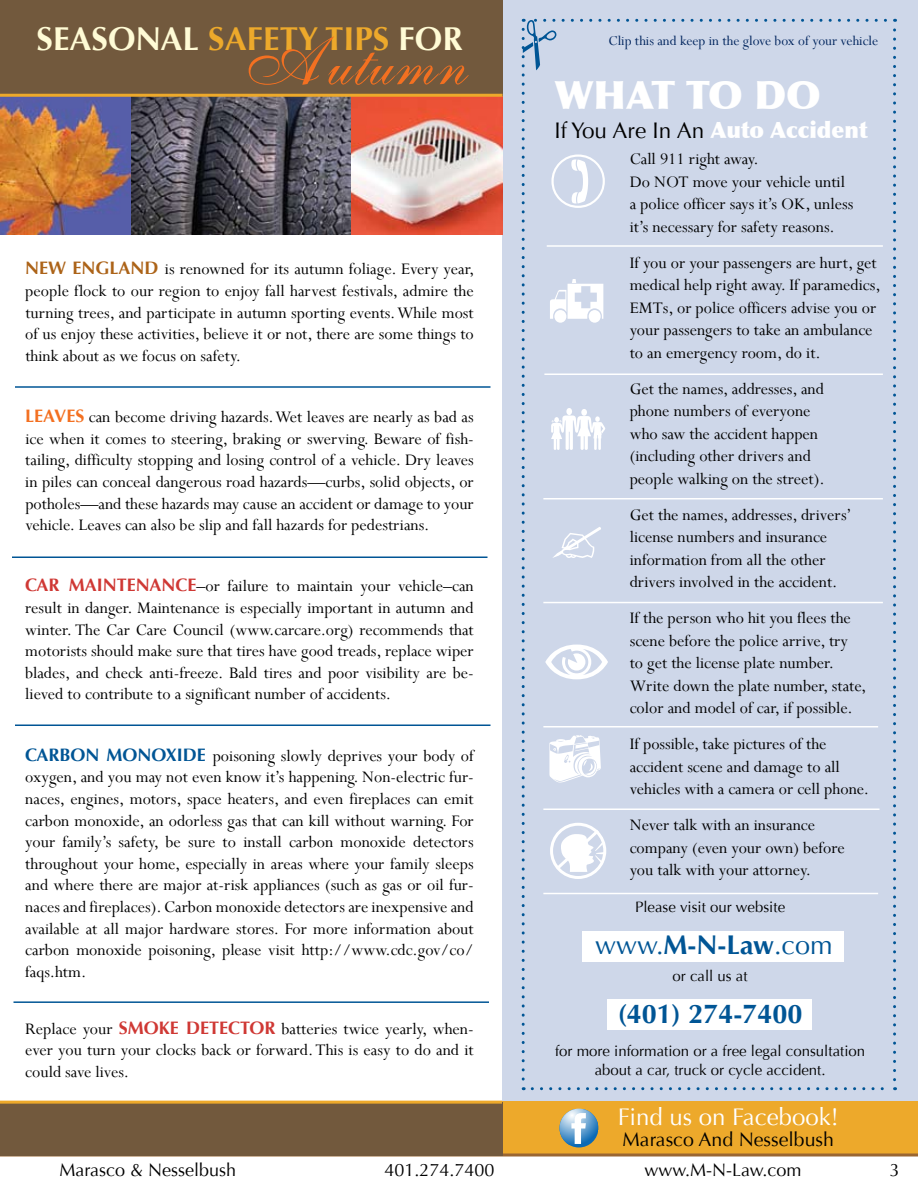
<style>
.page{position:relative;width:918px;height:1188px;background:#fff}
.page>*{position:absolute;margin:0;border:0;box-sizing:border-box;transform-origin:0 0}
.t1{font:84px "Sterling";letter-spacing:-.015em;color:#f37021}
.t2{font:900 39px "Optima";color:#fff}
.t3{font:700 33px "Optima";color:#fffbd5}
.t4{font:700 33px "Optima";color:#eda92b}
.t5{font:27px "Optima";color:#005595}
.t6{font:700 27px "Optima";color:#005595}
.t7{font:24px "Optima";color:#fff}
.t8{font:22.5px "Optima";color:#000}
.t9{font:19.5px "Optima";color:#000}
.t10{font:18px/21.6px "Perpetua";color:#000}
.t11{font:18px "Optima";color:#000}
.t12{font:700 18px "Optima";color:#ac6318}
.t13{font:700 18px "Optima";color:#cf3834}
.t14{font:700 18px "Optima";color:#005595}
.t15{font:15px/19.5px "Optima";color:#000;text-align:center}
.t16{font:15px "Perpetua";color:#00245d}
.s1{color:#eda92b}
.s2{color:#fffbd5}
.s3{font-family:"Optima";font-weight:700;color:#ac6318}
.s4{font-family:"Optima";font-weight:700;color:#f37021}
.s5{font-family:"Optima";font-weight:700;color:#cf3834}
.s6{font-family:"Optima";font-weight:700;color:#005595}
.s7{font-weight:900;color:#fff}
.s8{font-weight:700}
</style>
<div class="page">
<div style="left:502px;top:1094px;width:416px;height:60px;background:#eda92b"></div>
<div style="left:502px;top:0;width:416px;height:1101px;background:#ced7e9"></div>
<hr style="left:0;top:1154px;width:918px;height:2px;background:#9a6632">
<svg style="left:560px;top:1109px;width:38px;height:39px"></svg>
<svg style="left:571px;top:1113px;width:15px;height:31px"></svg>
<svg style="left:522px;top:19px;width:374px;height:1071px"></svg>
<hr style="left:15px;top:386px;width:475px;height:2px;background:#005595">
<hr style="left:12px;top:556px;width:476px;height:2px;background:#005595">
<hr style="left:15px;top:724px;width:475px;height:2px;background:#005595">
<hr style="left:14px;top:1001px;width:475px;height:2px;background:#005595">
<div style="left:0;top:1102px;width:502px;height:54px;background:#72593d"></div>
<img style="left:0;top:97px;width:351px;height:137px">
<img style="left:351px;top:97px;width:151px;height:137px">
<div style="left:0;top:0;width:502px;height:96px;background:#72593d"></div>
<hr style="left:0;top:94px;width:502px;height:3px;background:#eda92b">
<hr style="left:0;top:1101px;width:502px;height:3px;background:#eda92b">
<h3 class="t3" style="left:37px;top:19px;width:208px">SEASONAL <span class="s1">SAF</span></h3>
<h3 class="t4" style="left:263px;top:19px;width:201px">ETY TIPS <span class="s2">FOR</span></h3>
<h1 class="t1" style="left:253px;top:22px;width:219px">Autumn</h1>
<p class="t12" style="left:25px;top:258px;width:83px">NEW ENGLA</p>
<p class="t10" style="left:25px;top:258px;width:451px;text-align:justify;text-indent:105px"><span class="s3">ND</span> is renowned for its autumn foliage. Every year, people flock to our region to enjoy fall harvest festivals, admire the turning trees, and participate in autumn sporting events.While most of us enjoy these activities, believe it or not, there are some things to think about as we focus on safety.</p>
<p class="t10" style="left:25px;top:406px;width:450px;text-align:justify"><span class="s4">LEAVES</span> can become driving hazards.Wet leaves are nearly as bad as ice when it comes to steering, braking or swerving. Beware of fish&shy;tailing, difficulty stopping and losing control of a vehicle. Dry leaves in piles can conceal dangerous road hazards—curbs, solid objects, or potholes—and these hazards may cause an accident or damage to your vehicle. Leaves can also be slip and fall hazards for pedestrians.</p>
<p class="t10" style="left:25px;top:575px;width:450px;text-align:justify;text-indent:77px"><span class="s5">NT ENA NC E</span>–or failure to maintain your vehicle–can result in danger. Maintenance is especially important in autumn and winter. The Car Care Council (www.carcare.org) recommends that motorists should make sure that tires have good treads, replace wiper blades, and check anti-freeze. Bald tires and poor visibility are be&shy;lieved to contribute to a significant number of accidents.</p>
<p class="t13" style="left:25px;top:575px;width:56px">CAR MAI</p>
<p class="t10" style="left:25px;top:745px;width:450px;text-align:justify;text-indent:45px"><span class="s6">ON MONOXI DE</span> poisoning slowly deprives your body of oxygen, and you may not even know it’s happening. Non-electric fur&shy;naces, engines, motors, space heaters, and even fireplaces can emit carbon monoxide, an odorless gas that can kill without warning. For your family’s safety, be sure to install carbon monoxide detectors throughout your home, especially in areas where your family sleeps and where there are major at-risk appliances (such as gas or oil fur&shy;naces and fireplaces).Carbon monoxide detectors are inexpensive and available at all major hardware stores. For more information about carbon monoxide poisoning, please visit http://www.cdc.gov/co/ faqs.htm.</p>
<p class="t10" style="left:25px;top:1017px;width:450px;text-align:justify">Replace your <span class="s5">SMOKE DET ECTOR</span> batteries twice yearly, when&shy;ever you turn your clocks back or forward.This is easy to do and it could save lives.</p>
<p class="t14" style="left:25px;top:744px;width:24px">CARB</p>
<p class="t16" style="left:608px;top:32px;width:271px">Clip this and keep in the glove box of your vehicle</p>
<h2 class="t2" style="left:555px;top:72px;width:268px">What to Do</h2>
<p class="t8" style="left:555px;top:117px;width:315px">I f You Are I n An <span class="s7">Auto Accident</span></p>
<p class="t10" style="left:630px;top:148px;width:225px;line-height:22.5px">Call 911 right away.<br>Do NOT move your vehicle until a police officer says it’s OK, unless it’s necessary for safety reasons.</p>
<p class="t10" style="left:630px;top:251px;width:253px;line-height:22.5px">If you or your passengers are hurt, get medical help right away. If paramedics, EMTs, or police officers advise you or your passengers to take an ambulance to an emergency room, do it.</p>
<p class="t10" style="left:630px;top:377px;width:196px;line-height:22.5px">Get the names, addresses, and phone numbers of everyone who saw the accident happen (including other drivers and people walking on the street).</p>
<p class="t10" style="left:630px;top:503px;width:224px;line-height:22.5px">Get the names, addresses, drivers’ license numbers and insurance information from all the other drivers involved in the accident.</p>
<p class="t10" style="left:630px;top:607px;width:238px;line-height:22.5px">If the person who hit you flees the scene before the police arrive, try<br>to get the license plate number.<br>Write down the plate number, state, color and model of car, if possible.</p>
<p class="t10" style="left:630px;top:733px;width:241px;line-height:22.5px">If possible, take pictures of the accident scene and damage to all vehicles with a camera or cell phone.</p>
<p class="t10" style="left:630px;top:814px;width:217px;line-height:22.5px">Never talk with an insurance company (even your own) before you talk with your attorney.</p>
<p class="t15" style="left:635px;top:898px;width:152px">Please visit our website</p>
<h3 class="t5" style="left:595px;top:929px;width:239px">www.<span class="s8">M-N-LAW</span>.com</h3>
<p class="t15" style="left:673px;top:967px;width:77px">or call us at</p>
<h3 class="t6" style="left:618px;top:998px;width:186px">(401) 274-7400</h3>
<p class="t15" style="left:555px;top:1041px;width:312px">for more information or a free legal consultation about a car, truck or cycle accident.</p>
<h3 class="t7" style="left:618px;top:1102px;width:223px">Find us on Facebook!</h3>
<p class="t9" style="left:623px;top:1129px;width:213px">Marasco And Nesselbush</p>
<p class="t11" style="left:59px;top:1159px;width:178px">Marasco &amp; Nesselbush</p>
<p class="t11" style="left:384px;top:1159px;width:112px">401.274.7400</p>
<p class="t11" style="left:644px;top:1159px;width:159px">www.m-n -law.com</p>
<p class="t11" style="left:890px;top:1159px;width:12px">3</p>
</div>
